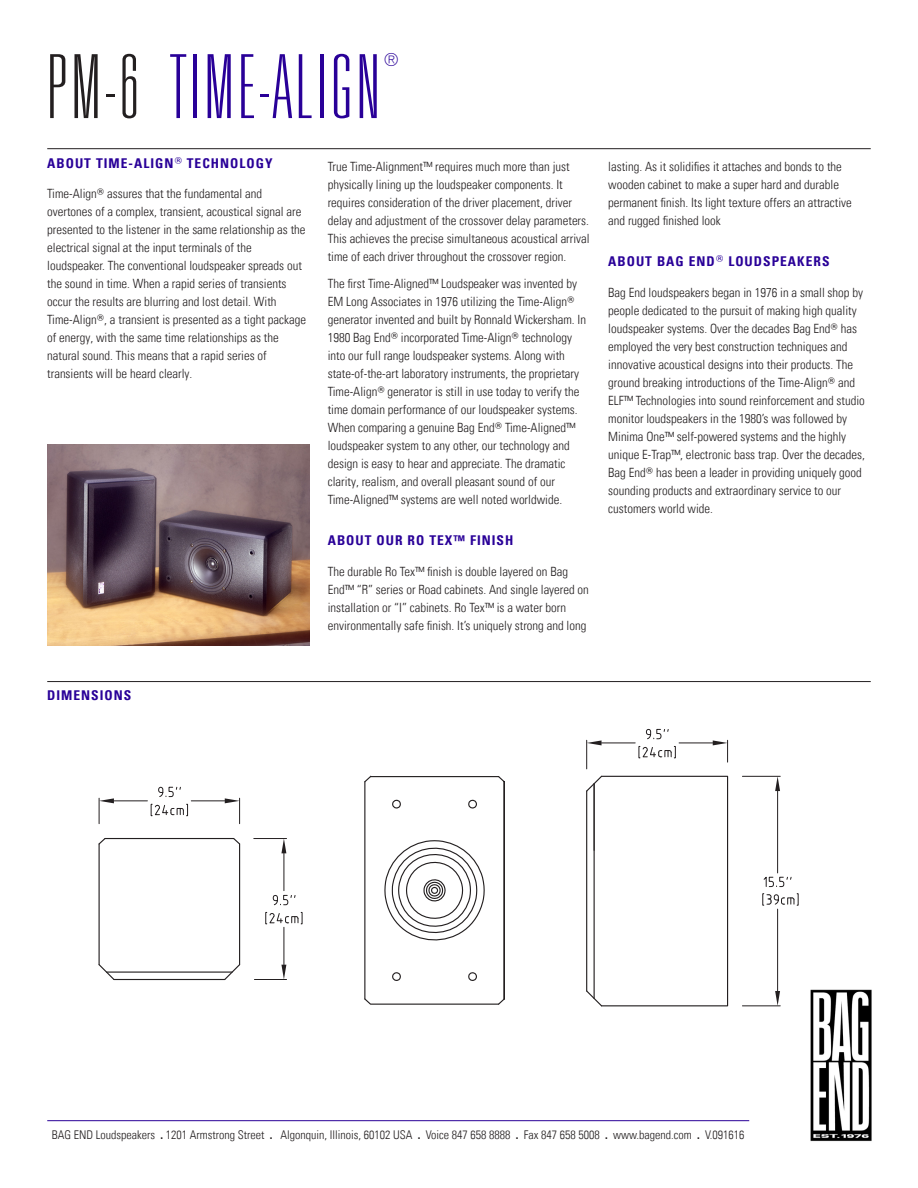
<style>
.page{position:relative;width:918px;height:1188px;background:#fff}
.page>*{position:absolute;margin:0;border:0;box-sizing:border-box;transform-origin:0 0}
.Product_Header{font:100 ultra-condensed 88.5px "Univers LT Std";letter-spacing:.05em;color:#290098}
.Product_Header-2{font:100 ultra-condensed 18px "Univers LT Std";color:#290098}
.General_Header_No_Ru{font:13.5px "Univers Com 67 Bold Cond";letter-spacing:.075em;color:#290098}
.Main_Header_Divider{font:13.5px "Univers Com 67 Bold Cond";letter-spacing:.075em;color:#290098}
.Description_Body_Tex{font:12.75px/18px "Univers Com 47 Light Cond";color:#231f20}
.t1{font:12px "Univers Com 47 Light Cond";color:#231f20}
.s1{color:#231f20}
.s2{font-family:"Univers Com 67 Bold Cond"}
</style>
<div class="page">
<hr style="left:47px;top:1120px;width:702px;height:1px;background:#290098">
<img style="left:810px;top:989px;width:62px;height:153px">
<hr style="left:47px;top:148px;width:824px;height:1px;background:#231f20">
<img style="left:47px;top:445px;width:263px;height:201px">
<hr style="left:99px;top:844px;width:1px;height:121px;background:#231f20">
<hr style="left:114px;top:979px;width:111px;height:1px;background:#231f20">
<hr style="left:107px;top:972px;width:125px;height:1px;background:#231f20">
<hr style="left:239px;top:844px;width:1px;height:121px;background:#231f20">
<hr style="left:105px;top:838px;width:129px;height:1px;background:#231f20">
<div style="left:601px;top:776px;width:127px;height:230px;border:1px solid #231f20"></div>
<hr style="left:594px;top:784px;width:1px;height:214px;background:#231f20">
<hr style="left:586px;top:791px;width:1px;height:200px;background:#231f20">
<hr style="left:742px;top:776px;width:38px;height:1px;background:#231f20">
<hr style="left:742px;top:1006px;width:38px;height:1px;background:#231f20">
<hr style="left:777px;top:791px;width:1px;height:82px;background:#231f20">
<hr style="left:777px;top:909px;width:1px;height:82px;background:#231f20">
<svg style="left:775px;top:776px;width:5px;height:15px"></svg>
<svg style="left:775px;top:991px;width:5px;height:15px"></svg>
<svg style="left:764px;top:876px;width:28px;height:11px"></svg>
<svg style="left:763px;top:894px;width:35px;height:11px"></svg>
<svg style="left:364px;top:775px;width:141px;height:230px"></svg>
<hr style="left:114px;top:801px;width:33px;height:1px;background:#231f20">
<hr style="left:191px;top:801px;width:34px;height:1px;background:#231f20">
<svg style="left:99px;top:798px;width:15px;height:26px"></svg>
<svg style="left:225px;top:798px;width:15px;height:26px"></svg>
<svg style="left:158px;top:787px;width:23px;height:10px"></svg>
<svg style="left:151px;top:804px;width:37px;height:12px"></svg>
<hr style="left:254px;top:979px;width:33px;height:1px;background:#231f20">
<hr style="left:254px;top:838px;width:33px;height:1px;background:#231f20">
<hr style="left:284px;top:927px;width:1px;height:38px;background:#231f20">
<hr style="left:284px;top:853px;width:1px;height:38px;background:#231f20">
<svg style="left:281px;top:965px;width:5px;height:14px"></svg>
<svg style="left:281px;top:839px;width:5px;height:14px"></svg>
<svg style="left:273px;top:895px;width:23px;height:10px"></svg>
<svg style="left:266px;top:912px;width:36px;height:12px"></svg>
<hr style="left:602px;top:743px;width:33px;height:1px;background:#231f20">
<hr style="left:679px;top:743px;width:34px;height:1px;background:#231f20">
<svg style="left:586px;top:740px;width:16px;height:29px"></svg>
<svg style="left:713px;top:740px;width:15px;height:22px"></svg>
<svg style="left:646px;top:729px;width:23px;height:10px"></svg>
<svg style="left:639px;top:746px;width:37px;height:12px"></svg>
<svg style="left:98px;top:838px;width:9px;height:8px"></svg>
<svg style="left:232px;top:838px;width:9px;height:8px"></svg>
<svg style="left:586px;top:775px;width:17px;height:18px"></svg>
<svg style="left:586px;top:989px;width:17px;height:18px"></svg>
<svg style="left:223px;top:963px;width:18px;height:18px"></svg>
<svg style="left:98px;top:963px;width:18px;height:18px"></svg>
<hr style="left:47px;top:681px;width:824px;height:1px;background:#231f20">
<p class="Product_Header" style="left:47px;top:42px;width:334px"><span class="s1">PM-6</span> TIME-ALIGN</p>
<p class="Product_Header-2" style="left:384px;top:50px;width:16px">®</p>
<p class="General_Header_No_Ru" style="left:47px;top:155px;width:227px">ABOUT TIME-ALIGN<sup>®</sup> TECHNOLOGY</p>
<p class="Description_Body_Tex" style="left:47px;top:185px;width:260px">Time-Align<sup>®</sup> assures that the fundamental and overtones of a complex, transient, acoustical signal are presented to the listener in the same relationship as the electrical signal at the input terminals of the loudspeaker. The conventional loudspeaker spreads out the sound in time. When a rapid series of transients occur the results are blurring and lost detail. With Time-Align<sup>®</sup>, a transient is presented as a tight package of energy, with the same time relationships as the natural sound. This means that a rapid series of transients will be heard clearly.</p>
<p class="Description_Body_Tex" style="left:328px;top:158px;width:263px">True Time-Alignment™ requires much more than just physically lining up the loudspeaker components. It requires consideration of the driver placement, driver delay and adjustment of the crossover delay parameters.<br>This achieves the precise simultaneous acoustical arrival time of each driver throughout the crossover region.</p>
<p class="Description_Body_Tex" style="left:328px;top:275px;width:260px">The first Time-Aligned™ Loudspeaker was invented by EM Long Associates in 1976 utilizing the Time-Align<sup>® </sup>generator invented and built by Ronnald Wickersham. In 1980 Bag End<sup>®</sup> incorporated Time-Align<sup>®</sup> technology into our full range loudspeaker systems. Along with state-of-the-art laboratory instruments, the proprietary Time-Align<sup>®</sup> generator is still in use today to verify the time domain performance of our loudspeaker systems.<br>When comparing a genuine Bag End<sup>®</sup> Time-Aligned™ loudspeaker system to any other, our technology and design is easy to hear and appreciate. The dramatic clarity, realism, and overall pleasant sound of our Time-Aligned™ systems are well noted worldwide.</p>
<p class="General_Header_No_Ru" style="left:328px;top:531px;width:187px">ABOUT OUR RO TEX™ FINISH</p>
<p class="Description_Body_Tex" style="left:328px;top:563px;width:263px">The durable Ro Tex™ finish is double layered on Bag End™ “R” series or Road cabinets. And single layered on installation or “I” cabinets. Ro Tex™ is a water born environmentally safe finish. It’s uniquely strong and long</p>
<p class="Description_Body_Tex" style="left:608px;top:158px;width:245px">lasting. As it solidifies it attaches and bonds to the wooden cabinet to make a super hard and durable permanent finish. Its light texture offers an attractive and rugged finished look</p>
<p class="General_Header_No_Ru" style="left:608px;top:252px;width:223px">ABOUT BAG END<sup>®</sup> LOUDSPEAKERS</p>
<p class="Description_Body_Tex" style="left:608px;top:284px;width:258px">Bag End loudspeakers began in 1976 in a small shop by people dedicated to the pursuit of making high quality loudspeaker systems. Over the decades Bag End<sup>®</sup> has employed the very best construction techniques and innovative acoustical designs into their products. The ground breaking introductions of the Time-Align<sup>®</sup> and ELF™ Technologies into sound reinforcement and studio monitor loudspeakers in the 1980’s was followed by Minima One™ self-powered systems and the highly unique E-Trap™, electronic bass trap. Over the decades, Bag End<sup>®</sup> has been a leader in providing uniquely good sounding products and extraordinary service to our customers world wide.</p>
<p class="Main_Header_Divider" style="left:47px;top:687px;width:86px">DIMENSIONS</p>
<p class="t1" style="left:52px;top:1127px;width:694px">BAG END Loudspeakers <span class="s2">.</span> 1201 Armstrong Street <span class="s2">.</span> Algonquin, Illinois, 60102 USA <span class="s2">.</span> Voice 847 658 8888 <span class="s2">.</span> Fax 847 658 5008 <span class="s2">.</span> www.bagend.com <span class="s2">.</span> V.091616</p>
</div>
